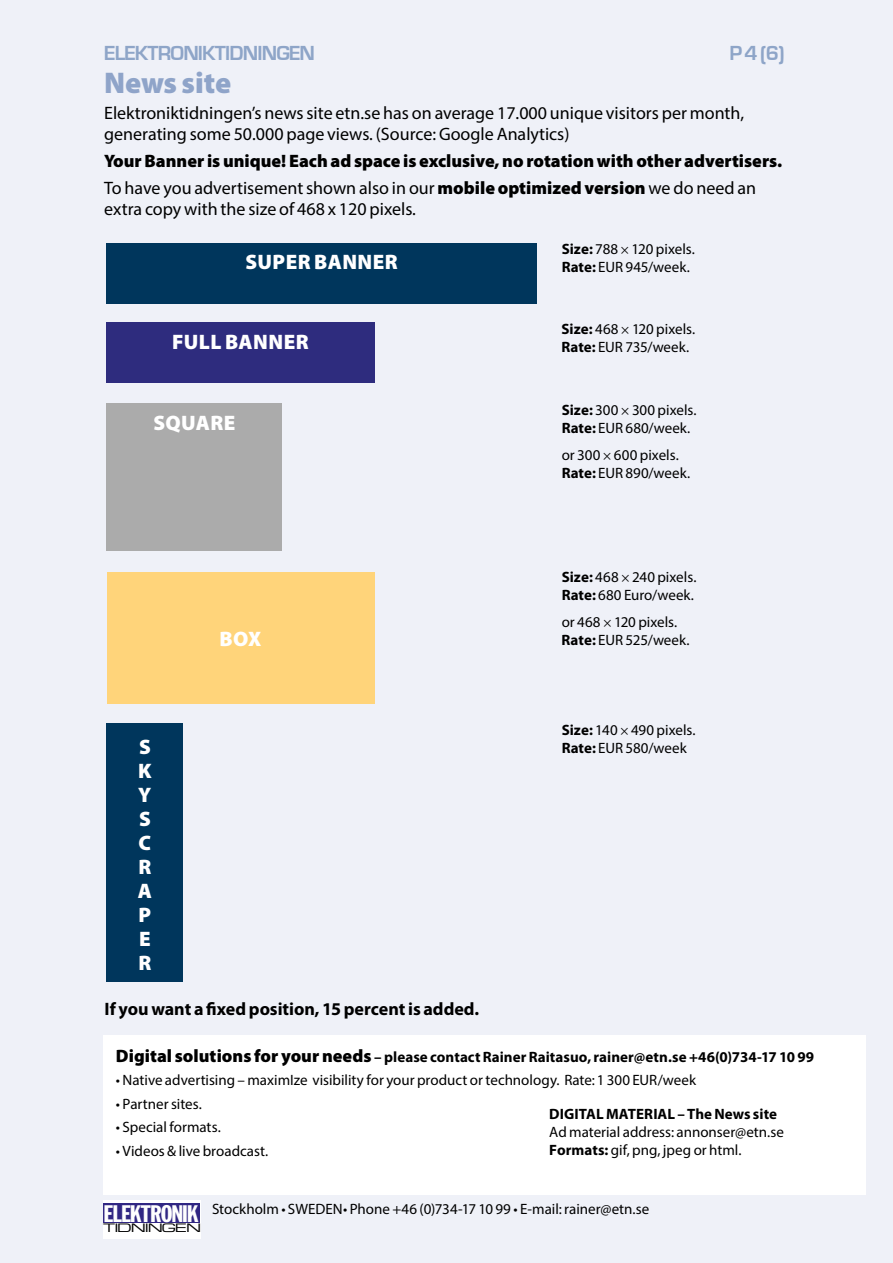
<style>
.page{position:relative;width:893px;height:1263px;background:#eff1f8}
.page>*{position:absolute;margin:0;border:0;box-sizing:border-box;transform-origin:0 0}
.t1{font:900 30px "Myriad Pro";letter-spacing:-.005em;color:#8fa4c9}
.t2{font:23.55px "Franklin Gothic Extra Cond";color:#fff;scale:1.18 1}
.t3{font:900 21px/24px "Myriad Pro";letter-spacing:.02em;color:#fff;text-align:justify}
.t4{font:700 21px "Eurostile";letter-spacing:-.04em;color:#8ea5c8}
.t5{font:18px/21px "Myriad Pro";color:#000}
.t6{font:900 18px/27px "Myriad Pro";color:#000}
.t7{font:700 18px "Myriad Pro";letter-spacing:-.005em;color:#000}
.t8{font:15px/18px "Myriad Pro";color:#000}
.t9{font:700 15px "Myriad Pro";letter-spacing:.005em;color:#000}
.t10{font:11.7px "Eurostile Extended Two";color:#000;scale:1.18 1}
.s1{font-weight:400}
.s2{font-weight:700}
.s3{font-family:"Minion Pro"}
.s4{font-weight:900;font-size:18px}
</style>
<div class="page">
<div style="left:103px;top:1035px;width:762px;height:159px;background:#fff"></div>
<div style="left:107px;top:723px;width:76px;height:259px;background:#00365c"></div>
<div style="left:107px;top:403px;width:175px;height:148px;background:#ababab"></div>
<div style="left:107px;top:572px;width:268px;height:132px;background:#ffd47a"></div>
<div style="left:106px;top:243px;width:431px;height:61px;background:#00365c"></div>
<div style="left:106px;top:323px;width:269px;height:60px;background:#2e2c7e"></div>
<div style="left:103px;top:1200px;width:98px;height:38px;background:#fff"></div>
<div style="left:103px;top:1203px;width:97px;height:20px;background:#312783"></div>
<h3 class="t4" style="left:104px;top:41px;width:212px">ELEKTRONIKTIDNINGEN</h3>
<h3 class="t4" style="left:729px;top:41px;width:57px">P 4 (6)</h3>
<h1 class="t1" style="left:104px;top:66px;width:129px">News site</h1>
<p class="t5" style="left:104px;top:102px;width:642px">Elektroniktidningen’s news site etn.se has on average 17.000 unique visitors per month, generating some 50.000 page views. (Source: Google Analytics)</p>
<p class="t6" style="left:104px;top:147px;width:680px">Your Banner is unique! Each ad space is exclusive, no rotation with other advertisers.<br><span class="s1">To have you advertisement shown also in our</span> mobile optimized version <span class="s1">we do need an</span></p>
<p class="t5" style="left:104px;top:198px;width:313px">extra copy with the size of 468 x 120 pixels.</p>
<h3 class="t3" style="left:245px;top:251px;width:154px">SUPER BANNER</h3>
<p class="t8" style="left:562px;top:240px;width:135px"><span class="s2">Size:</span> 788 <span class="s3">×</span> 120 pixels.<br><span class="s2">Rate:</span> EUR 945/week.</p>
<h3 class="t3" style="left:172px;top:330px;width:138px">FULL BANNER</h3>
<p class="t8" style="left:561px;top:320px;width:135px"><span class="s2">Size:</span> 468 <span class="s3">×</span> 120 pixels.<br><span class="s2">Rate:</span> EUR 735/week.</p>
<h3 class="t3" style="left:153px;top:411px;width:83px">SQUARE</h3>
<h3 class="t3" style="left:138px;top:735px;width:16px">S K Y S C R A P E R</h3>
<h3 class="t3" style="left:220px;top:627px;width:43px">BOX</h3>
<p class="t7" style="left:105px;top:997px;width:376px">If you want a fixed position, 15 percent is added.</p>
<p class="t8" style="left:562px;top:400px;width:137px"><span class="s2">Size:</span> 300 <span class="s3">×</span> 300 pixels.<br><span class="s2">Rate:</span> EUR 680/week.</p>
<p class="t8" style="left:562px;top:445px;width:130px">or 300 <span class="s3">×</span> 600 pixels.<br><span class="s2">Rate:</span> EUR 890/week.</p>
<p class="t8" style="left:562px;top:568px;width:136px"><span class="s2">Size:</span> 468 <span class="s3">×</span> 240 pixels.<br><span class="s2">Rate:</span> 680 Euro/week.</p>
<p class="t8" style="left:562px;top:613px;width:129px">or 468 <span class="s3">×</span> 120 pixels.<br><span class="s2">Rate:</span> EUR 525/week.</p>
<p class="t8" style="left:562px;top:721px;width:135px"><span class="s2">Size:</span> 140 <span class="s3">×</span> 490 pixels.<br><span class="s2">Rate:</span> EUR 580/week</p>
<p class="t9" style="left:116px;top:1047px;width:700px"><span class="s4">Digital solutions for your needs</span> – please contact Rainer Raitasuo, rainer@etn.se +46(0)734-17 10 99</p>
<p class="t8" style="left:116px;top:1071px;width:582px">• Native advertising – maximIze visibility for your product or technology. Rate: 1 300 EUR/week</p>
<p class="t8" style="left:116px;top:1094px;width:87px">• Partner sites.</p>
<p class="t8" style="left:116px;top:1118px;width:107px">• Special formats.</p>
<p class="t8" style="left:116px;top:1141px;width:154px">• Videos &amp; live broadcast.</p>
<p class="t9" style="left:549px;top:1104px;width:229px">DIGITAL MATERIAL – The News site</p>
<p class="t8" style="left:549px;top:1123px;width:236px">Ad material address: annonser@etn.se<br><span class="s2">Formats:</span> gif, png, jpeg or html.</p>
<h2 class="t2" style="left:104px;top:1200px;width:82px">ELEKTRONIK</h2>
<p class="t10" style="left:103px;top:1220px;width:85px">TIDNINGEN</p>
<p class="t8" style="left:212px;top:1199px;width:439px">Stockholm • SWEDEN • Phone +46 (0)734-17 10 99 • E-mail: rainer@etn.se</p>
</div>
